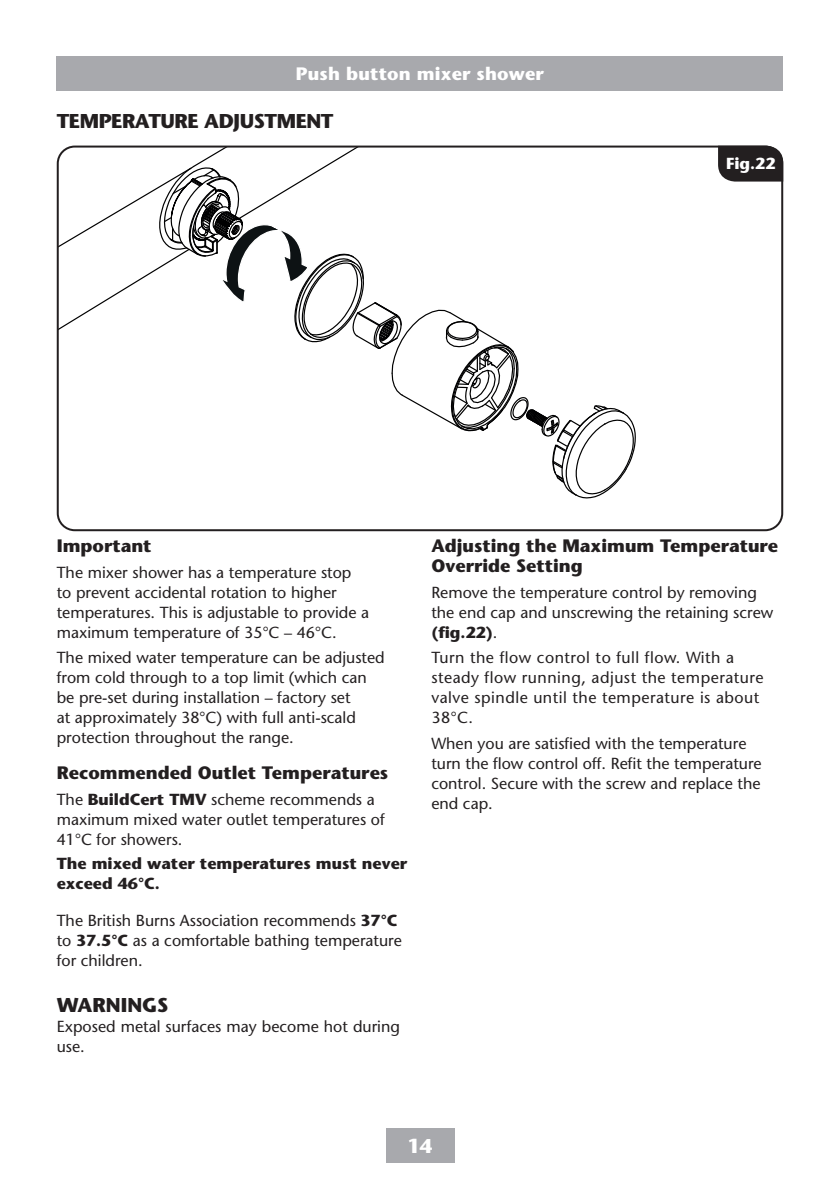
<style>
.page{position:relative;width:840px;height:1191px;background:#fff}
.page>*{position:absolute;margin:0;border:0;box-sizing:border-box;transform-origin:0 0}
._01_Heading_10pt_Bol{font:700 20px "Stone Sans Std";letter-spacing:-.02em;color:#231f20}
._01_Heading_10pt_Bol-2{font:700 20px "Stone Sans Std";color:#231f20}
.t1{font:700 20px "Stone Sans Std";color:#fff}
._02_Sub_Head_9pt_BOL{font:700 18px/20px "Stone Sans Std";color:#231f20}
._03_Body_text_8pt_IT{font:700 18px "Stone Sans Std";color:#231f20}
.t2{font:700 18px "Stone Sans Std";letter-spacing:.01em;color:#fff}
._03_Body_text_8pt_IT-2{font:500 16px/20px "Stone Sans Std";color:#231f20}
._04_Hanging_indent_8{font:500 16px/20px "Stone Sans Std";color:#231f20}
._04_Hanging_indent_8-2{font:500 16px/20px "Stone Sans Std";letter-spacing:.03em;color:#231f20}
._02_Sub_Head_9pt_BOL-2{font:500 16px/20px "Stone Sans Std";color:#231f20}
._03_Body_text_8pt_IT-3{font:700 16px/20px "Stone Sans Std";color:#231f20}
.t3{font:700 16px "Stone Sans Std";color:#fff}
.s1{font-weight:700}
</style>
<div class="page">
<div style="left:57px;top:57px;width:725px;height:34px;background:#a8a9ad"></div>
<div style="left:386px;top:1128px;width:68px;height:34px;background:#a8a9ad"></div>
<svg style="left:718px;top:146px;width:64px;height:36px"></svg>
<svg style="left:58px;top:147px;width:578px;height:352px"></svg>
<div style="left:57px;top:146px;width:725px;height:385px;border:2px solid #231f20;border-radius:17px"></div>
<p class="t2" style="left:296px;top:63px;width:249px">Push button mixer shower</p>
<p class="_01_Heading_10pt_Bol" style="left:57px;top:109px;width:278px">TEMPERATURE ADJUSTMENT</p>
<p class="t3" style="left:725px;top:154px;width:51px">Fig.22</p>
<p class="_02_Sub_Head_9pt_BOL" style="left:57px;top:536px;width:96px">Important</p>
<p class="_03_Body_text_8pt_IT-2" style="left:57px;top:562px;width:314px">The mixer shower has a temperature stop to prevent accidental rotation to higher temperatures. This is adjustable to provide a maximum temperature of 35°C – 46°C.</p>
<p class="_03_Body_text_8pt_IT-2" style="left:57px;top:648px;width:329px">The mixed water temperature can be adjusted from cold through to a top limit (which can be pre-set during installation – factory set<br>at approximately 38°C) with full anti-scald protection throughout the range.</p>
<p class="_03_Body_text_8pt_IT" style="left:57px;top:762px;width:333px">Recommended Outlet Temperatures</p>
<p class="_02_Sub_Head_9pt_BOL-2" style="left:57px;top:789px;width:329px">The <span class="s1">BuildCert TMV</span> scheme recommends a maximum mixed water outlet temperatures of<br>41°C for showers.</p>
<p class="_03_Body_text_8pt_IT-3" style="left:57px;top:853px;width:352px">The mixed water temperatures must never exceed 46°C.</p>
<p class="_03_Body_text_8pt_IT-2" style="left:57px;top:910px;width:346px">The British Burns Association recommends <span class="s1">37°C </span>to <span class="s1">37.5°C</span> as a comfortable bathing temperature for children.</p>
<p class="_01_Heading_10pt_Bol-2" style="left:57px;top:993px;width:113px">WARNINGS</p>
<p class="_03_Body_text_8pt_IT-2" style="left:57px;top:1016px;width:344px">Exposed metal surfaces may become hot during use.</p>
<p class="_02_Sub_Head_9pt_BOL" style="left:431px;top:536px;width:348px">Adjusting the Maximum Temperature<br>Override Setting</p>
<p class="_04_Hanging_indent_8" style="left:431px;top:582px;width:343px">Remove the temperature control by removing the end cap and unscrewing the retaining screw <span class="s1">(fig.22)</span>.</p>
<p class="_04_Hanging_indent_8-2" style="left:431px;top:648px;width:333px">Turn the flow control to full flow. With a steady flow running, adjust the temperature valve spindle until the temperature is about 38°C.</p>
<p class="_04_Hanging_indent_8" style="left:431px;top:733px;width:332px">When you are satisfied with the temperature turn the flow control off. Refit the temperature control. Secure with the screw and replace the end cap.</p>
<p class="t1" style="left:407px;top:1134px;width:27px">14</p>
</div>
